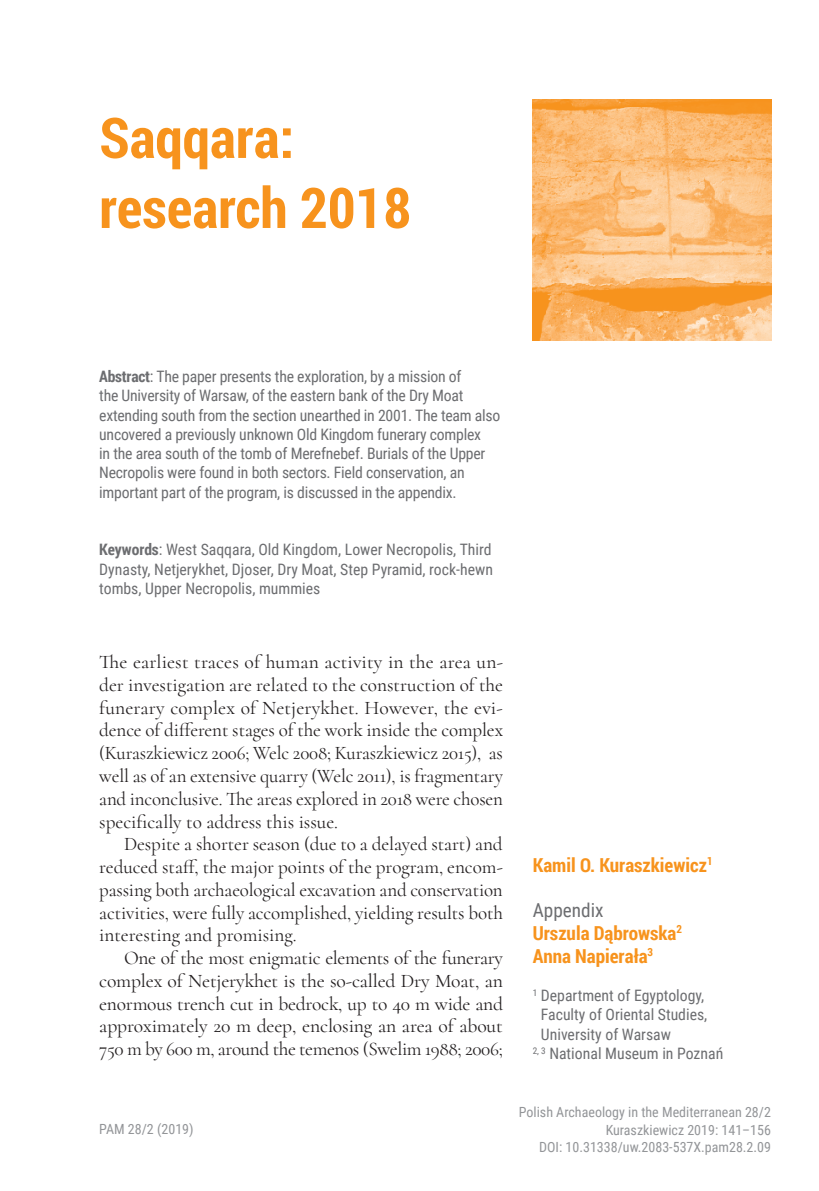
<style>
.page{position:relative;width:819px;height:1191px;background:#fff}
.page>*{position:absolute;margin:0;border:0;box-sizing:border-box;transform-origin:0 0}
.t1{font:700 56px/70px "Roboto Condensed";color:#f7931d}
.t2{font:19.25px/22.8px "Cormorant";letter-spacing:-.005em;color:#231f20;text-align:justify}
.t3{font:700 19.25px/22.8px "Roboto Condensed";color:#f7931d}
.t4{font:15.75px/19.2px "Roboto Condensed";letter-spacing:-.015em;color:#6c6d70}
.t5{font:14px/17.5px "Roboto Condensed";color:#939598;text-align:right}
.s1{font-weight:700}
.s2{font-weight:400;color:#6c6d70}
</style>
<div class="page">
<img style="left:532px;top:99px;width:239px;height:242px">
<h1 class="t1" style="left:99px;top:101px;width:313px">Saqqara: research 2018</h1>
<p class="t4" style="left:99px;top:366px;width:402px"><span class="s1">Abstract</span>: The paper presents the exploration, by a mission of<br>the University of Warsaw, of the eastern bank of the Dry Moat extending south from the section unearthed in 2001. The team also uncovered a previously unknown Old Kingdom funerary complex<br>in the area south of the tomb of Merefnebef. Burials of the Upper Necropolis were found in both sectors. Field conservation, an important part of the program, is discussed in the appendix.</p>
<p class="t4" style="left:99px;top:539px;width:395px;text-align:justify"><span class="s1">Keywords</span>: West Saqqara, Old Kingdom, Lower Necropolis, Third Dynasty, Netjerykhet, Djoser, Dry Moat, Step Pyramid, rock-hewn tombs, Upper Necropolis, mummies</p>
<p class="t2" style="left:99px;top:650px;width:405px">The earliest traces of human activity in the area un&shy;der investigation are related to the construction of the funerary complex of Netjerykhet. However, the evi&shy;dence of different stages of the work inside the complex (Kuraszkiewicz 2006; Welc 2008; Kuraszkiewicz 2015), as well as of an extensive quarry (Welc 2011), is fragmentary and inconclusive. The areas explored in 2018 were chosen specifically to address this issue.</p>
<p class="t2" style="left:99px;top:832px;width:405px;text-indent:25px">Despite a shorter season (due to a delayed start) and reduced staff, the major points of the program, encom&shy;passing both archaeological excavation and conservation activities, were fully accomplished, yielding results both interesting and promising.</p>
<p class="t2" style="left:99px;top:946px;width:405px;text-indent:25px">One of the most enigmatic elements of the funerary complex of Netjerykhet is the so-called Dry Moat, an enormous trench cut in bedrock, up to 40 m wide and approximately 20 m deep, enclosing an area of about 750 m by 600 m, around the temenos (Swelim 1988; 2006;</p>
<p class="t3" style="left:532px;top:852px;width:181px">Kamil O. Kuraszkiewicz<sup>1</sup></p>
<p class="t3" style="left:532px;top:898px;width:151px"><span class="s2">Appendix<br></span>Urszula Dąbrowska<sup>2<br></sup>Anna Napierała<sup>3</sup></p>
<p class="t4" style="left:532px;top:985px;width:173px"><sup>1</sup> Department of Egyptology,</p>
<p class="t4" style="left:541px;top:1004px;width:168px">Faculty of Oriental Studies,</p>
<p class="t4" style="left:541px;top:1023px;width:132px">University of Warsaw</p>
<p class="t4" style="left:532px;top:1043px;width:192px"><sup>2,</sup> <sup>3</sup> National Museum in Poznań</p>
<p class="t5" style="left:99px;top:1119px;width:96px">PAM 28/2 (2019)</p>
<p class="t5" style="left:519px;top:1102px;width:254px">Polish Archaeology in the Mediterranean 28/2<br>Kuraszkiewicz 2019: 141–156<br>DOI: 10.31338/uw.2083-537X.pam28.2.09</p>
</div>
